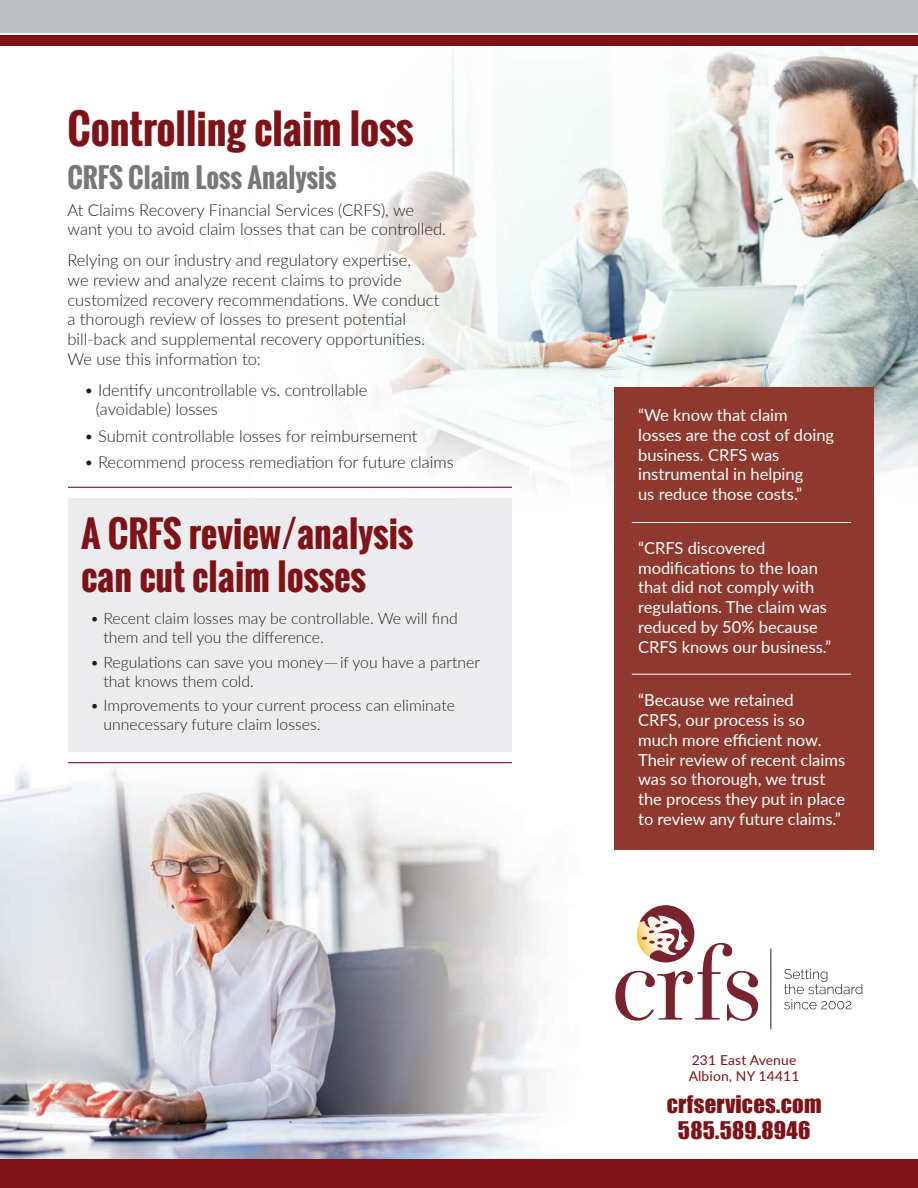
<style>
.page{position:relative;width:918px;height:1188px;background:#fff}
.page>*{position:absolute;margin:0;border:0;box-sizing:border-box;transform-origin:0 0}
.t1{font:700 40.5px "Oswald";color:#7d1317}
.t2{font:700 36px/43.5px "Oswald";color:#7d1317}
.t3{font:700 27px "Oswald";color:#76787b}
.t4{font:22.35px "Impact";letter-spacing:.01em;color:#7d1317}
.t5{font:300 16.5px/19.8px "Lato";color:#231f20}
.t6{font:16.5px/19.8px "Lato";color:#fff}
.t7{font:300 15.75px/18.9px "Lato";color:#231f20}
.t8{font:13.65px/16.5px "Lato";letter-spacing:.01em;color:#7d1317}
</style>
<div class="page">
<img style="left:0;top:751px;width:641px;height:409px">
<img style="left:249px;top:45px;width:669px;height:442px">
<div style="left:0;top:1160px;width:918px;height:28px;background:#7d1317"></div>
<div style="left:68px;top:498px;width:444px;height:253px;background:#ececee"></div>
<hr style="left:68px;top:487px;width:444px;height:1px;background:#7d1317">
<hr style="left:68px;top:762px;width:444px;height:1px;background:#7d1317">
<div style="left:614px;top:388px;width:260px;height:462px;background:#8f392e"></div>
<div style="left:0;top:0;width:918px;height:33px;background:#bcbdc0"></div>
<div style="left:0;top:35px;width:918px;height:10px;background:#7d1317"></div>
<hr style="left:632px;top:522px;width:219px;height:1px;background:#fff">
<hr style="left:632px;top:674px;width:219px;height:1px;background:#fff">
<svg style="left:615px;top:905px;width:143px;height:116px"></svg>
<hr style="left:771px;top:949px;width:1px;height:80px;background:#231f20">
<svg style="left:784px;top:969px;width:79px;height:40px"></svg>
<p class="t1" style="left:68px;top:98px;width:348px">Controlling claim loss</p>
<p class="t3" style="left:68px;top:157px;width:271px">CRFS Claim Loss Analysis</p>
<p class="t5" style="left:68px;top:199px;width:380px">At Claims Recovery Financial Services (CRFS), we want you to avoid claim losses that can be controlled.</p>
<p class="t5" style="left:68px;top:250px;width:373px">Relying on our industry and regulatory expertise,<br>we review and analyze recent claims to provide customized recovery recommendations. We conduct a thorough review of losses to present potential bill-back and supplemental recovery opportunities.<br>We use this information to:</p>
<p class="t5" style="left:96px;top:379px;width:273px;text-indent:-12px">• Identify uncontrollable vs. controllable (avoidable) losses</p>
<p class="t5" style="left:84px;top:426px;width:335px">• Submit controllable losses for reimbursement</p>
<p class="t5" style="left:84px;top:452px;width:371px">• Recommend process remediation for future claims</p>
<p class="t2" style="left:81px;top:512px;width:334px">A CRFS review/analysis can cut claim losses</p>
<p class="t7" style="left:103px;top:609px;width:356px;text-indent:-13px">• Recent claim losses may be controllable. We will find them and tell you the difference.</p>
<p class="t7" style="left:104px;top:652px;width:378px;text-indent:-14px">• Regulations can save you money–– if you have a partner that knows them cold.</p>
<p class="t7" style="left:103px;top:695px;width:353px;text-indent:-13px">• Improvements to your current process can eliminate unnecessary future claim losses.</p>
<p class="t6" style="left:638px;top:404px;width:198px">“We know that claim losses are the cost of doing business. CRFS was instrumental in helping<br>us reduce those costs.”</p>
<p class="t6" style="left:638px;top:537px;width:195px">“CRFS discovered modifications to the loan that did not comply with regulations. The claim was reduced by 50% because<br>CRFS knows our business.”</p>
<p class="t6" style="left:638px;top:690px;width:209px">“Because we retained<br>CRFS, our process is so much more efficient now.<br>Their review of recent claims was so thorough, we trust the process they put in place to review any future claims.”</p>
<p class="t8" style="left:689px;top:1051px;width:112px">231 East Avenue<br>Albion, NY 14411</p>
<p class="t4" style="left:667px;top:1087px;width:156px">CRFSERVICES.COM</p>
<p class="t4" style="left:678px;top:1113px;width:134px">585.589.8946</p>
</div>
